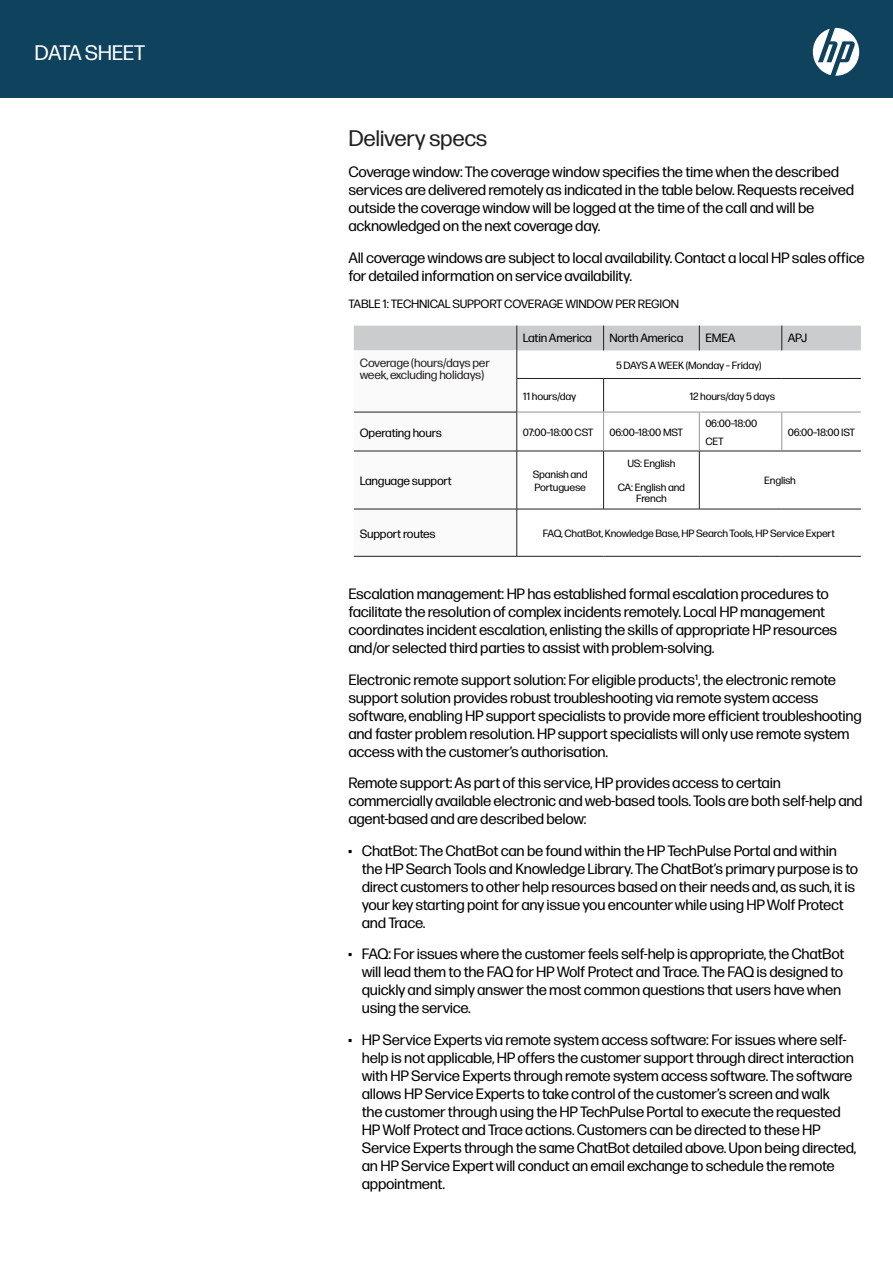
<style>
.page{position:relative;width:893px;height:1263px;background:#fff}
.page>*{position:absolute;margin:0;border:0;box-sizing:border-box;transform-origin:0 0}
.t1{font:22.5px "Forma DJR Micro";letter-spacing:-.02em;color:#231f20}
.t2{font:21px "Forma DJR Micro";letter-spacing:-.02em;color:#fff}
.t3{font:15px/18px "Forma DJR Micro";letter-spacing:-.02em;color:#000}
.t4{font:12px "Forma DJR Micro";letter-spacing:-.02em;color:#000}
.t5{font:12px/12px "Forma DJR Micro";letter-spacing:-.02em;color:#231f20}
.t6{font:10.5px/18px "Forma DJR Micro";letter-spacing:-.02em;color:#000}
.s1{font-family:"Forma DJR Display"}
</style>
<div class="page">
<div style="left:0;top:0;width:893px;height:98px;background:#0f425c"></div>
<svg style="left:813px;top:28px;width:46px;height:48px"></svg>
<svg style="left:354px;top:326px;width:507px;height:230px"></svg>
<hr style="left:517px;top:379px;width:1px;height:33px;background:#231f20">
<hr style="left:603px;top:379px;width:1px;height:33px;background:#231f20">
<hr style="left:354px;top:412px;width:163px;height:1px;background:#231f20">
<hr style="left:517px;top:412px;width:1px;height:39px;background:#231f20">
<hr style="left:354px;top:451px;width:163px;height:1px;background:#231f20">
<hr style="left:517px;top:451px;width:87px;height:1px;background:#231f20">
<hr style="left:517px;top:451px;width:1px;height:58px;background:#231f20">
<hr style="left:604px;top:451px;width:95px;height:1px;background:#231f20">
<hr style="left:603px;top:451px;width:1px;height:58px;background:#231f20">
<hr style="left:699px;top:451px;width:83px;height:1px;background:#231f20">
<hr style="left:699px;top:451px;width:1px;height:58px;background:#231f20">
<hr style="left:782px;top:451px;width:79px;height:1px;background:#231f20">
<hr style="left:354px;top:509px;width:163px;height:1px;background:#231f20">
<hr style="left:517px;top:509px;width:87px;height:1px;background:#231f20">
<hr style="left:517px;top:509px;width:1px;height:47px;background:#231f20">
<hr style="left:604px;top:509px;width:95px;height:1px;background:#231f20">
<hr style="left:699px;top:509px;width:83px;height:1px;background:#231f20">
<hr style="left:782px;top:509px;width:79px;height:1px;background:#231f20">
<hr style="left:354px;top:556px;width:163px;height:1px;background:#231f20">
<hr style="left:517px;top:556px;width:87px;height:1px;background:#231f20">
<hr style="left:604px;top:556px;width:95px;height:1px;background:#231f20">
<hr style="left:699px;top:556px;width:83px;height:1px;background:#231f20">
<hr style="left:782px;top:556px;width:79px;height:1px;background:#231f20">
<hr style="left:603px;top:412px;width:1px;height:39px;background:#939598">
<hr style="left:699px;top:412px;width:1px;height:39px;background:#939598">
<hr style="left:781px;top:412px;width:1px;height:39px;background:#939598">
<hr style="left:517px;top:412px;width:87px;height:1px;background:#939598">
<hr style="left:604px;top:412px;width:95px;height:1px;background:#939598">
<hr style="left:699px;top:412px;width:83px;height:1px;background:#939598">
<hr style="left:782px;top:412px;width:79px;height:1px;background:#939598">
<hr style="left:517px;top:378px;width:87px;height:1px;background:#231f20">
<hr style="left:604px;top:378px;width:95px;height:1px;background:#231f20">
<hr style="left:699px;top:378px;width:83px;height:1px;background:#231f20">
<hr style="left:782px;top:378px;width:79px;height:1px;background:#231f20">
<h2 class="t2" style="left:35px;top:38px;width:112px">DATA SHEET</h2>
<h1 class="t1" style="left:348px;top:122px;width:141px">Delivery specs</h1>
<p class="t3" style="left:348px;top:162px;width:507px">Coverage window: The coverage window specifies the time when the described services are delivered remotely as indicated in the table below. Requests received outside the coverage window will be logged at the time of the call and will be acknowledged on the next coverage day.</p>
<p class="t3" style="left:348px;top:248px;width:518px">All coverage windows are subject to local availability. Contact a local HP sales office for detailed information on service availability.</p>
<p class="t4" style="left:348px;top:295px;width:332px">TABLE 1: TECHNICAL SUPPORT COVERAGE WINDOW PER REGION</p>
<p class="t4" style="left:523px;top:329px;width:71px">Latin America</p>
<p class="t4" style="left:610px;top:329px;width:75px">North America</p>
<p class="t4" style="left:705px;top:329px;width:32px">EMEA</p>
<p class="t4" style="left:788px;top:329px;width:21px">APJ</p>
<p class="t5" style="left:360px;top:356px;width:132px">Coverage (hours/days per week, excluding holidays)</p>
<p class="t6" style="left:616px;top:355px;width:147px">5 DAYS A WEEK (Monday – Friday)</p>
<p class="t6" style="left:523px;top:386px;width:55px">11 hours/day</p>
<p class="t6" style="left:689px;top:386px;width:87px">12 hours/day 5 days</p>
<p class="t4" style="left:360px;top:424px;width:84px">Operating hours</p>
<p class="t6" style="left:523px;top:423px;width:72px">07:00–18:00 CST</p>
<p class="t6" style="left:610px;top:423px;width:75px">06:00–18:00 MST</p>
<p class="t6" style="left:705px;top:414px;width:53px">06:00–18:00<br>CET</p>
<p class="t6" style="left:788px;top:423px;width:69px">06:00–18:00 IST</p>
<p class="t4" style="left:360px;top:472px;width:94px">Language support</p>
<p class="t6" style="left:533px;top:467px;width:56px;line-height:13.5px">Spanish and<br>Portuguese</p>
<p class="t6" style="left:627px;top:454px;width:50px">US: English</p>
<p class="t6" style="left:618px;top:482px;width:69px;line-height:10.5px;text-align:center">CA: English and<br>French</p>
<p class="t6" style="left:764px;top:471px;width:33px">English</p>
<p class="t4" style="left:360px;top:525px;width:77px">Support routes</p>
<p class="t6" style="left:543px;top:524px;width:294px">FAQ, ChatBot, Knowledge Base, HP Search Tools, HP Service Expert</p>
<p class="t3" style="left:348px;top:584px;width:490px">Escalation management: HP has established formal escalation procedures to facilitate the resolution of complex incidents remotely. Local HP management coordinates incident escalation, enlisting the skills of appropriate HP resources and/or selected third parties to assist with problem-solving.</p>
<p class="t3" style="left:348px;top:669px;width:515px">Electronic remote support solution: For eligible products1, the electronic remote support solution provides robust troubleshooting via remote system access software, enabling HP support specialists to provide more efficient troubleshooting and faster problem resolution. HP support specialists will only use remote system access with the customer’s authorisation.</p>
<p class="t3" style="left:348px;top:773px;width:516px">Remote support: As part of this service, HP provides access to certain commercially available electronic and web-based tools. Tools are both self-help and agent-based and are described below:</p>
<p class="t3" style="left:362px;top:840px;width:498px;text-indent:-14px"><span class="s1">•</span> ChatBot: The ChatBot can be found within the HP TechPulse Portal and within the HP Search Tools and Knowledge Library. The ChatBot’s primary purpose is to direct customers to other help resources based on their needs and, as such, it is your key starting point for any issue you encounter while using HP Wolf Protect and Trace.</p>
<p class="t3" style="left:362px;top:944px;width:484px;text-indent:-14px"><span class="s1">•</span> FAQ: For issues where the customer feels self-help is appropriate, the ChatBot will lead them to the FAQ for HP Wolf Protect and Trace. The FAQ is designed to quickly and simply answer the most common questions that users have when using the service.</p>
<p class="t3" style="left:362px;top:1029px;width:496px;text-indent:-14px"><span class="s1">•</span> HP Service Experts via remote system access software: For issues where self&shy;help is not applicable, HP offers the customer support through direct interaction with HP Service Experts through remote system access software. The software allows HP Service Experts to take control of the customer’s screen and walk<br>the customer through using the HP TechPulse Portal to execute the requested HP Wolf Protect and Trace actions. Customers can be directed to these HP Service Experts through the same ChatBot detailed above. Upon being directed, an HP Service Expert will conduct an email exchange to schedule the remote appointment.</p>
</div>
